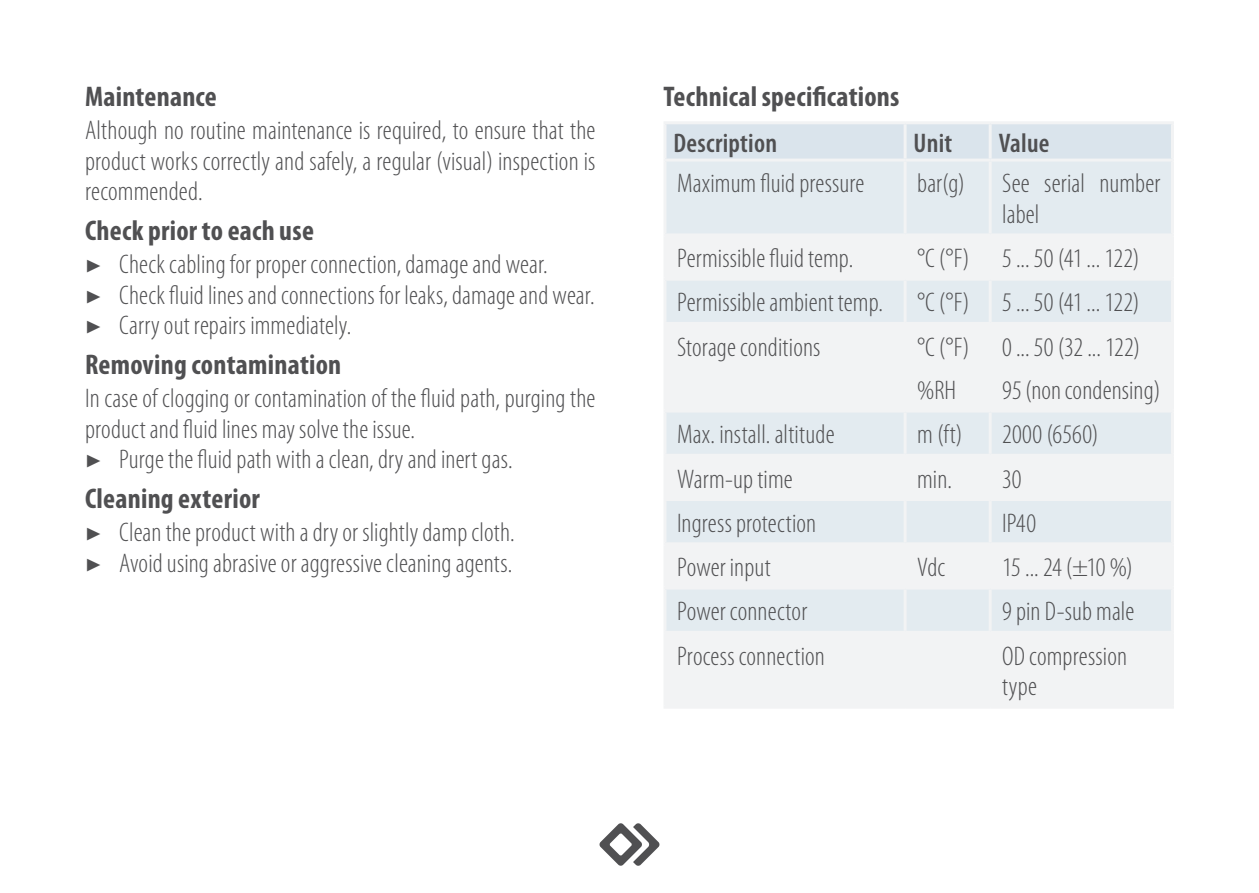
<style>
.page{position:relative;width:1259px;height:893px;background:#fff}
.page>*{position:absolute;margin:0;border:0;box-sizing:border-box;transform-origin:0 0}
.t1{font:700 condensed 28.5px "Myriad Pro";letter-spacing:.01em;color:#505052}
.t2{font:300 condensed 27px/30.6px "Myriad Pro";letter-spacing:.005em;color:#505052}
.t3{font:600 condensed 27px "Myriad Pro";letter-spacing:.01em;color:#505052}
.s1{font-family:"Minion Pro";font-weight:400;font-stretch:normal}
</style>
<div class="page">
<svg style="left:599px;top:823px;width:60px;height:43px"></svg>
<div style="left:666px;top:124px;width:505px;height:35px;background:#dae4ec"></div>
<div style="left:666px;top:162px;width:505px;height:71px;background:#e3ebf0"></div>
<svg style="left:666px;top:236px;width:505px;height:470px;fill:#f2f3f4"></svg>
<hr style="left:903px;top:124px;width:3px;height:35px;background:#f2f3f4">
<hr style="left:988px;top:124px;width:3px;height:35px;background:#f2f3f4">
<hr style="left:903px;top:162px;width:3px;height:71px;background:#f2f3f4">
<hr style="left:988px;top:162px;width:3px;height:71px;background:#f2f3f4">
<hr style="left:663px;top:233px;width:242px;height:3px;background:#f2f3f4">
<hr style="left:905px;top:233px;width:85px;height:3px;background:#f2f3f4">
<hr style="left:903px;top:236px;width:3px;height:42px;background:#f2f3f4">
<hr style="left:990px;top:233px;width:184px;height:3px;background:#f2f3f4">
<hr style="left:988px;top:236px;width:3px;height:42px;background:#f2f3f4">
<hr style="left:663px;top:278px;width:242px;height:3px;background:#f2f3f4">
<hr style="left:905px;top:278px;width:85px;height:3px;background:#f2f3f4">
<hr style="left:903px;top:281px;width:3px;height:41px;background:#f2f3f4">
<hr style="left:990px;top:278px;width:184px;height:3px;background:#f2f3f4">
<hr style="left:988px;top:281px;width:3px;height:41px;background:#f2f3f4">
<hr style="left:663px;top:322px;width:242px;height:3px;background:#f2f3f4">
<hr style="left:905px;top:322px;width:85px;height:3px;background:#f2f3f4">
<hr style="left:903px;top:325px;width:3px;height:85px;background:#f2f3f4">
<hr style="left:990px;top:322px;width:184px;height:3px;background:#f2f3f4">
<hr style="left:988px;top:325px;width:3px;height:85px;background:#f2f3f4">
<hr style="left:663px;top:410px;width:242px;height:3px;background:#f2f3f4">
<hr style="left:905px;top:410px;width:85px;height:3px;background:#f2f3f4">
<hr style="left:903px;top:413px;width:3px;height:41px;background:#f2f3f4">
<hr style="left:990px;top:410px;width:184px;height:3px;background:#f2f3f4">
<hr style="left:988px;top:413px;width:3px;height:41px;background:#f2f3f4">
<hr style="left:663px;top:454px;width:242px;height:3px;background:#f2f3f4">
<hr style="left:905px;top:454px;width:85px;height:3px;background:#f2f3f4">
<hr style="left:903px;top:457px;width:3px;height:41px;background:#f2f3f4">
<hr style="left:990px;top:454px;width:184px;height:3px;background:#f2f3f4">
<hr style="left:988px;top:457px;width:3px;height:41px;background:#f2f3f4">
<hr style="left:663px;top:498px;width:242px;height:3px;background:#f2f3f4">
<hr style="left:905px;top:498px;width:85px;height:3px;background:#f2f3f4">
<hr style="left:903px;top:501px;width:3px;height:41px;background:#f2f3f4">
<hr style="left:990px;top:498px;width:184px;height:3px;background:#f2f3f4">
<hr style="left:988px;top:501px;width:3px;height:41px;background:#f2f3f4">
<hr style="left:663px;top:542px;width:242px;height:3px;background:#f2f3f4">
<hr style="left:905px;top:542px;width:85px;height:3px;background:#f2f3f4">
<hr style="left:903px;top:545px;width:3px;height:42px;background:#f2f3f4">
<hr style="left:990px;top:542px;width:184px;height:3px;background:#f2f3f4">
<hr style="left:988px;top:545px;width:3px;height:42px;background:#f2f3f4">
<hr style="left:663px;top:587px;width:242px;height:3px;background:#f2f3f4">
<hr style="left:905px;top:587px;width:85px;height:3px;background:#f2f3f4">
<hr style="left:903px;top:590px;width:3px;height:41px;background:#f2f3f4">
<hr style="left:903px;top:634px;width:3px;height:72px;background:#f2f3f4">
<hr style="left:990px;top:587px;width:184px;height:3px;background:#f2f3f4">
<hr style="left:988px;top:590px;width:3px;height:41px;background:#f2f3f4">
<hr style="left:988px;top:634px;width:3px;height:72px;background:#f2f3f4">
<hr style="left:663px;top:162px;width:3px;height:71px;background:#f2f3f4">
<hr style="left:1171px;top:162px;width:3px;height:71px;background:#f2f3f4">
<hr style="left:663px;top:236px;width:3px;height:42px;background:#f2f3f4">
<hr style="left:1171px;top:236px;width:3px;height:42px;background:#f2f3f4">
<hr style="left:663px;top:281px;width:3px;height:41px;background:#f2f3f4">
<hr style="left:1171px;top:281px;width:3px;height:41px;background:#f2f3f4">
<hr style="left:663px;top:325px;width:3px;height:85px;background:#f2f3f4">
<hr style="left:1171px;top:325px;width:3px;height:85px;background:#f2f3f4">
<hr style="left:663px;top:413px;width:3px;height:41px;background:#f2f3f4">
<hr style="left:1171px;top:413px;width:3px;height:41px;background:#f2f3f4">
<hr style="left:663px;top:457px;width:3px;height:41px;background:#f2f3f4">
<hr style="left:1171px;top:457px;width:3px;height:41px;background:#f2f3f4">
<hr style="left:663px;top:501px;width:3px;height:41px;background:#f2f3f4">
<hr style="left:1171px;top:501px;width:3px;height:41px;background:#f2f3f4">
<hr style="left:663px;top:545px;width:3px;height:42px;background:#f2f3f4">
<hr style="left:1171px;top:545px;width:3px;height:42px;background:#f2f3f4">
<hr style="left:663px;top:590px;width:3px;height:41px;background:#f2f3f4">
<hr style="left:1171px;top:590px;width:3px;height:41px;background:#f2f3f4">
<hr style="left:663px;top:634px;width:3px;height:72px;background:#f2f3f4">
<hr style="left:1171px;top:634px;width:3px;height:72px;background:#f2f3f4">
<hr style="left:663px;top:631px;width:242px;height:3px;background:#f2f3f4">
<hr style="left:663px;top:706px;width:242px;height:3px;background:#f2f3f4">
<hr style="left:905px;top:631px;width:85px;height:3px;background:#f2f3f4">
<hr style="left:905px;top:706px;width:85px;height:3px;background:#f2f3f4">
<hr style="left:990px;top:631px;width:184px;height:3px;background:#f2f3f4">
<hr style="left:990px;top:706px;width:184px;height:3px;background:#f2f3f4">
<hr style="left:663px;top:121px;width:242px;height:3px;background:#f2f3f4">
<hr style="left:663px;top:124px;width:3px;height:35px;background:#f2f3f4">
<hr style="left:905px;top:121px;width:85px;height:3px;background:#f2f3f4">
<hr style="left:990px;top:121px;width:184px;height:3px;background:#f2f3f4">
<hr style="left:1171px;top:124px;width:3px;height:35px;background:#f2f3f4">
<hr style="left:663px;top:159px;width:242px;height:3px;background:#f2f3f4">
<hr style="left:905px;top:159px;width:85px;height:3px;background:#f2f3f4">
<hr style="left:990px;top:159px;width:184px;height:3px;background:#f2f3f4">
<p class="t1" style="left:85px;top:79px;width:133px">Maintenance</p>
<p class="t2" style="left:85px;top:116px;width:512px;text-align:justify">Although no routine maintenance is required, to ensure that the product works correctly and safely, a regular (visual) inspection is recommended.</p>
<p class="t1" style="left:85px;top:213px;width:230px">Check prior to each use</p>
<p class="t2" style="left:85px;top:249px;width:511px"><span class="s1">▶</span> Check cabling for proper connection, damage and wear.<br><span class="s1">▶</span> Check fluid lines and connections for leaks, damage and wear. <span class="s1">▶</span> Carry out repairs immediately.</p>
<p class="t1" style="left:85px;top:347px;width:258px">Removing contamination</p>
<p class="t2" style="left:85px;top:383px;width:512px">In case of clogging or contamination of the fluid path, purging the product and fluid lines may solve the issue.<br><span class="s1">▶</span> Purge the fluid path with a clean, dry and inert gas.</p>
<p class="t1" style="left:85px;top:481px;width:176px">Cleaning exterior</p>
<p class="t2" style="left:85px;top:517px;width:431px"><span class="s1">▶</span> Clean the product with a dry or slightly damp cloth. <span class="s1">▶</span> Avoid using abrasive or aggressive cleaning agents.</p>
<p class="t1" style="left:663px;top:79px;width:237px">Technical specifications</p>
<p class="t3" style="left:673px;top:128px;width:105px">Description</p>
<p class="t3" style="left:913px;top:128px;width:40px">Unit</p>
<p class="t3" style="left:998px;top:128px;width:52px">Value</p>
<p class="t2" style="left:677px;top:169px;width:189px">Maximum fluid pressure</p>
<p class="t2" style="left:917px;top:169px;width:49px">bar(g)</p>
<p class="t2" style="left:1002px;top:169px;width:160px">See serial number label</p>
<p class="t2" style="left:677px;top:244px;width:178px">Permissible fluid temp.</p>
<p class="t2" style="left:917px;top:244px;width:224px">°C (°F) 5 ... 50 (41 ... 122)</p>
<p class="t2" style="left:677px;top:288px;width:208px">Permissible ambient temp.</p>
<p class="t2" style="left:917px;top:288px;width:224px">°C (°F) 5 ... 50 (41 ... 122)</p>
<p class="t2" style="left:677px;top:332px;width:145px">Storage conditions</p>
<p class="t2" style="left:917px;top:326px;width:54px;line-height:43.5px">°C (°F) %RH</p>
<p class="t2" style="left:1002px;top:326px;width:160px;line-height:43.5px">0 ... 50 (32 ... 122)<br>95 (non condensing)</p>
<p class="t2" style="left:677px;top:420px;width:159px">Max. install. altitude</p>
<p class="t2" style="left:917px;top:420px;width:47px">m (ft)</p>
<p class="t2" style="left:1002px;top:420px;width:98px">2000 (6560)</p>
<p class="t2" style="left:677px;top:464px;width:117px">Warm-up time</p>
<p class="t2" style="left:917px;top:464px;width:36px">min.</p>
<p class="t2" style="left:1002px;top:464px;width:21px">30</p>
<p class="t2" style="left:677px;top:508px;width:141px">Ingress protection</p>
<p class="t2" style="left:1002px;top:508px;width:35px">IP40</p>
<p class="t2" style="left:677px;top:552px;width:95px">Power input</p>
<p class="t2" style="left:917px;top:552px;width:30px">Vdc</p>
<p class="t2" style="left:1002px;top:552px;width:132px">15 ... 24 (±10 %)</p>
<p class="t2" style="left:677px;top:597px;width:132px">Power connector</p>
<p class="t2" style="left:1002px;top:597px;width:134px">9 pin D-sub male</p>
<p class="t2" style="left:677px;top:641px;width:149px">Process connection</p>
<p class="t2" style="left:1002px;top:641px;width:126px">OD compression type</p>
</div>
